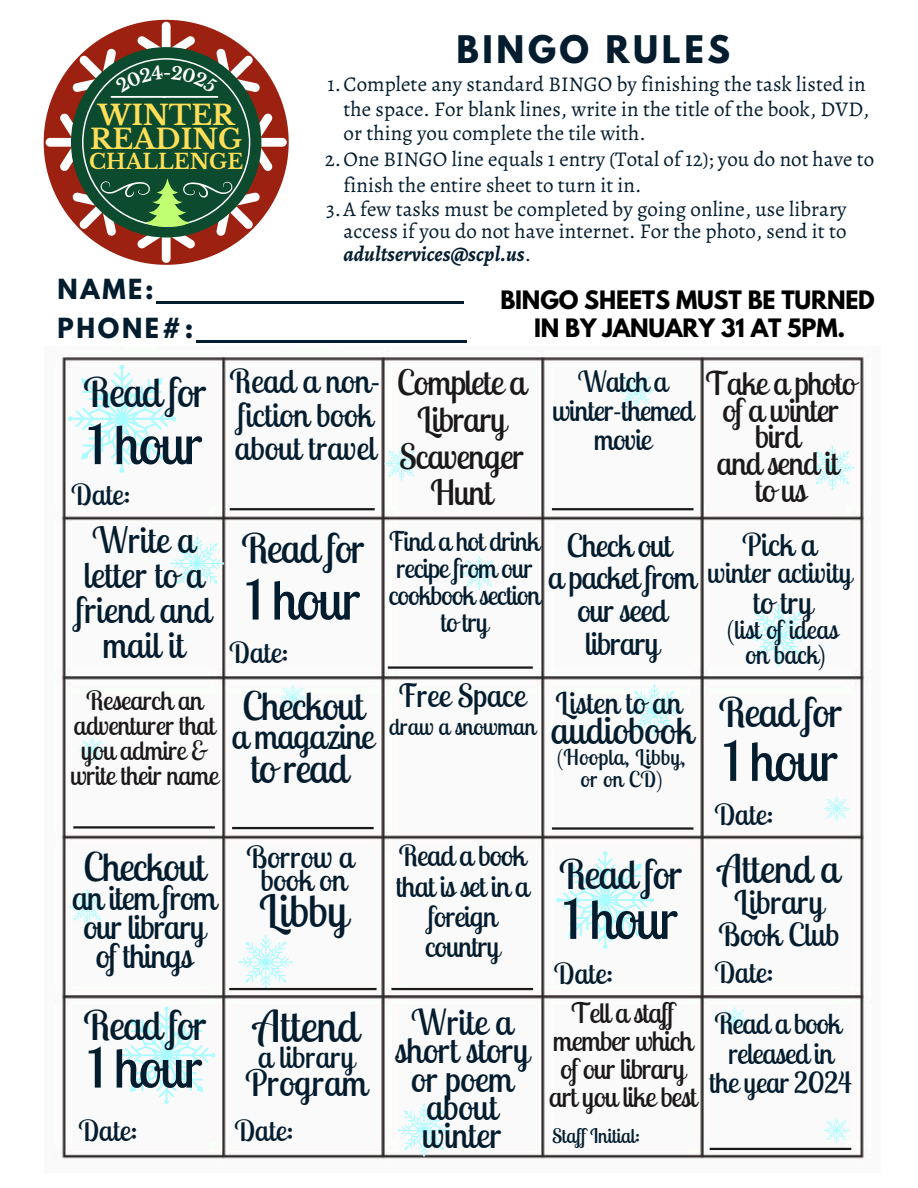
<style>
.page{position:relative;width:918px;height:1188px;background:#fff}
.page>*{position:absolute;margin:0;border:0;box-sizing:border-box;transform-origin:0 0}
.t1{font:55.2px "Lobster Two";letter-spacing:-.025em;color:#031c2e}
.t2{font:45px "Lobster Two";color:#031c2e}
.t3{font:43.65px "Lobster Two";color:#031c2e}
.t4{font:40.65px "Lobster Two";letter-spacing:-.025em;color:#031c2e}
.t5{font:39.45px "Lobster Two";letter-spacing:-.025em;color:#031c2e}
.t6{font:39.3px "Lobster Two";letter-spacing:-.025em;color:#031c2e}
.t7{font:39.15px "Lobster Two";color:#031c2e}
.t8{font:37.8px "Lobster Two";color:#031c2e}
.t9{font:36.3px "Lobster Two";color:#031c2e}
.t10{font:36px/34.8px "Lobster Two";color:#031c2e;text-align:center}
.t11{font:35.4px/28.2px "Lobster Two";color:#031c2e;text-align:center}
.t12{font:34.95px/36.8px "Lobster Two";letter-spacing:-.025em;color:#1b1819;text-align:center}
.t13{font:34.95px "Lobster Two";letter-spacing:-.025em;color:#031c2e}
.t14{font:700 33.75px "League Spartan";letter-spacing:.105em;color:#031c2e}
.t15{font:33.6px/29px "Lobster Two";letter-spacing:-.025em;color:#031c2e;text-align:center}
.t16{font:33.15px/33.8px "Lobster Two";color:#031c2e}
.t17{font:32.7px/26.7px "Lobster Two";letter-spacing:-.025em;color:#1b1819;text-align:center}
.t18{font:31.95px/32.7px "Lobster Two";letter-spacing:-.025em;color:#031c2e;text-align:center}
.t19{font:31.95px "Lobster Two";color:#031c2e}
.t20{font:31.8px "Lobster Two";color:#031c2e}
.t21{font:31.5px "Lobster Two";color:#031c2e}
.t22{font:30.45px/23.4px "Lobster Two";color:#031c2e;text-align:center}
.t23{font:29.1px/30.3px "Lobster Two";letter-spacing:-.025em;color:#031c2e;text-align:center}
.t24{font:28.95px/29.2px "Lobster Two";letter-spacing:-.025em;color:#031c2e;text-align:center}
.t25{font:28.5px "Lobster Two";color:#031c2e}
.t26{font:28.2px/28.2px "Lobster Two";letter-spacing:-.025em;color:#1b1819;text-align:center}
.t27{font:700 27.3px/24.8px "Libre Baskerville";color:#ffde59}
.t28{font:27px/27px "Lobster Two";letter-spacing:-.025em;color:#031c2e;text-align:center}
.t29{font:26.55px/25px "Lobster Two";letter-spacing:-.015em;color:#1b1819;text-align:center}
.t30{font:25.95px/24.8px "Lobster Two";color:#031c2e;text-align:center}
.t31{font:700 24.6px/39.5px "League Spartan";letter-spacing:.105em;color:#031c2e}
.t32{font:23.25px "Lobster Two";color:#031c2e}
.t33{font:700 22.5px/28.2px "League Spartan";letter-spacing:-.01em;color:#000;text-align:center}
.t34{font:21.75px/21.8px "Lobster Two";letter-spacing:.025em;color:#031c2e;text-align:center}
.t35{font:21px/22.5px "Alegreya";letter-spacing:.005em;color:#031c2e;text-align:justify}
.t36{font:700 20.7px "Libre Baskerville";color:#ffde59}
.t37{font:20.1px "Lobster Two";color:#031c2e}
.t38{font:700 17.55px "Libre Baskerville";color:#fff}
.s1{font-weight:700;font-style:italic}
</style>
<div class="page">
<hr style="left:156px;top:301px;width:308px;height:2px;background:#031c2e">
<hr style="left:196px;top:340px;width:271px;height:3px;background:#031c2e">
<svg style="left:44px;top:20px;width:244px;height:245px"></svg>
<div style="left:162px;top:22px;width:9px;height:93px;background:#fff;border-radius:4px"></div>
<div style="left:162px;top:170px;width:9px;height:93px;background:#fff;border-radius:4px"></div>
<div style="left:194px;top:138px;width:93px;height:9px;background:#fff;border-radius:4px"></div>
<div style="left:46px;top:138px;width:92px;height:9px;background:#fff;border-radius:4px"></div>
<img style="left:60px;top:356px;width:805px;height:803px">
<svg style="left:68px;top:365px;width:108px;height:108px"></svg>
<svg style="left:618px;top:373px;width:36px;height:35px"></svg>
<svg style="left:280px;top:685px;width:26px;height:25px"></svg>
<svg style="left:747px;top:604px;width:63px;height:62px"></svg>
<svg style="left:69px;top:889px;width:36px;height:36px"></svg>
<svg style="left:556px;top:851px;width:98px;height:98px"></svg>
<svg style="left:398px;top:1104px;width:52px;height:53px"></svg>
<svg style="left:722px;top:1007px;width:25px;height:25px"></svg>
<svg style="left:824px;top:1117px;width:25px;height:26px"></svg>
<svg style="left:239px;top:935px;width:54px;height:53px"></svg>
<svg style="left:170px;top:537px;width:54px;height:53px"></svg>
<svg style="left:384px;top:447px;width:34px;height:33px"></svg>
<svg style="left:118px;top:1007px;width:97px;height:97px"></svg>
<svg style="left:628px;top:685px;width:52px;height:52px"></svg>
<svg style="left:79px;top:737px;width:26px;height:26px"></svg>
<svg style="left:824px;top:796px;width:25px;height:26px"></svg>
<svg style="left:810px;top:446px;width:44px;height:44px"></svg>
<svg style="left:462px;top:556px;width:34px;height:34px"></svg>
<hr style="left:388px;top:666px;width:145px;height:3px;background:#1b1819">
<hr style="left:552px;top:508px;width:142px;height:2px;background:#1b1819">
<hr style="left:232px;top:827px;width:142px;height:2px;background:#1b1819">
<hr style="left:552px;top:827px;width:142px;height:3px;background:#1b1819">
<hr style="left:391px;top:988px;width:142px;height:2px;background:#1b1819">
<hr style="left:229px;top:988px;width:148px;height:2px;background:#1b1819">
<hr style="left:710px;top:1148px;width:141px;height:2px;background:#1b1819">
<hr style="left:73px;top:826px;width:142px;height:3px;background:#1b1819">
<hr style="left:230px;top:508px;width:145px;height:2px;background:#1b1819">
<svg style="left:60px;top:36px;width:213px;height:212px"></svg>
<p class="t38" style="left:163px;top:62px;width:10px">-</p>
<h3 class="t27" style="left:90px;top:103px;width:153px">WINTER<br>READING</h3>
<p class="t36" style="left:89px;top:149px;width:156px">CHALLENGE</p>
<p class="t31" style="left:58px;top:269px;width:137px">NAME:<br>PHONE#:</p>
<h3 class="t14" style="left:457px;top:23px;width:275px">BINGO RULES</h3>
<p class="t35" style="left:328px;top:73px;width:539px">1.Complete any standard BINGO by finishing the task listed in</p>
<p class="t35" style="left:344px;top:97px;width:527px">the space. For blank lines, write in the title of the book, DVD,</p>
<p class="t35" style="left:344px;top:122px;width:304px">or thing you complete the tile with.</p>
<p class="t35" style="left:325px;top:148px;width:551px">2.One BINGO line equals 1 entry (Total of 12); you do not have to</p>
<p class="t35" style="left:344px;top:174px;width:300px">finish the entire sheet to turn it in.</p>
<p class="t35" style="left:344px;top:198px;width:505px;text-indent:-17px">3.A few tasks must be completed by going online, use library access if you do not have internet. For the photo, send it to <span class="s1">adultservices@scpl.us</span>.</p>
<p class="t33" style="left:500px;top:286px;width:376px">BINGO SHEETS MUST BE TURNED<br>IN BY JANUARY 31 AT 5PM.</p>
<h3 class="t4" style="left:84px;top:367px;width:125px">Read for</h3>
<h1 class="t1" style="left:88px;top:409px;width:116px">1 hour</h1>
<h3 class="t23" style="left:71px;top:479px;width:61px">Date:</h3>
<h3 class="t10" style="left:76px;top:522px;width:137px">Write a letter to a friend and mail it</h3>
<h3 class="t16" style="left:229px;top:364px;width:153px">Read a non&shy;fiction book about travel</h3>
<h3 class="t4" style="left:241px;top:522px;width:125px">Read for</h3>
<h1 class="t1" style="left:246px;top:564px;width:116px">1 hour</h1>
<h3 class="t23" style="left:229px;top:637px;width:61px">Date:</h3>
<p class="t29" style="left:70px;top:688px;width:150px">Research an adventurer that you admire &amp; write their name</p>
<h3 class="t6" style="left:242px;top:680px;width:123px">Checkout</h3>
<h3 class="t13" style="left:232px;top:714px;width:144px">a magazine</h3>
<h3 class="t4" style="left:250px;top:742px;width:99px">to read</h3>
<h3 class="t5" style="left:83px;top:841px;width:123px">Checkout</h3>
<h3 class="t15" style="left:72px;top:883px;width:146px">an item from our library of things</h3>
<h3 class="t22" style="left:247px;top:845px;width:108px">Borrow a book on</h3>
<h2 class="t2" style="left:259px;top:882px;width:90px">Libby</h2>
<h3 class="t12" style="left:397px;top:364px;width:131px">Complete a<br>Library<br>Scavenger<br>Hunt</h3>
<h3 class="t24" style="left:552px;top:366px;width:143px">Watch a winter-themed movie</h3>
<h3 class="t17" style="left:706px;top:369px;width:151px">Take a photo of a winter bird<br>and send it to us</h3>
<p class="t28" style="left:388px;top:528px;width:153px">Find a hot drink recipe from our cookbook section to try</p>
<h3 class="t18" style="left:548px;top:528px;width:150px">Check out<br>a packet from our seed library</h3>
<h3 class="t19" style="left:399px;top:675px;width:128px">Free Space</h3>
<p class="t32" style="left:389px;top:712px;width:149px">draw a snowman</p>
<h3 class="t22" style="left:556px;top:691px;width:127px">Listen to an</h3>
<h3 class="t8" style="left:550px;top:706px;width:144px">audiobook</h3>
<p class="t34" style="left:557px;top:746px;width:130px">(Hoopla, Libby, or on CD)</p>
<h3 class="t23" style="left:396px;top:840px;width:135px">Read a book that is set in a foreign country</h3>
<h3 class="t4" style="left:559px;top:848px;width:125px">Read for</h3>
<h1 class="t1" style="left:564px;top:884px;width:116px">1 hour</h1>
<h3 class="t23" style="left:554px;top:958px;width:61px">Date:</h3>
<h3 class="t21" style="left:742px;top:524px;width:75px">Pick a</h3>
<h3 class="t25" style="left:707px;top:554px;width:146px">winter activity</h3>
<h3 class="t21" style="left:753px;top:583px;width:61px">to try</h3>
<p class="t30" style="left:727px;top:617px;width:112px">(list of ideas on back)</p>
<h3 class="t4" style="left:719px;top:687px;width:125px">Read for</h3>
<h1 class="t1" style="left:723px;top:726px;width:116px">1 hour</h1>
<h3 class="t23" style="left:714px;top:799px;width:61px">Date:</h3>
<h3 class="t7" style="left:718px;top:844px;width:123px">Attend a</h3>
<h3 class="t16" style="left:734px;top:885px;width:91px">Library</h3>
<h3 class="t20" style="left:719px;top:914px;width:122px">Book Club</h3>
<h3 class="t23" style="left:714px;top:956px;width:61px">Date:</h3>
<h3 class="t26" style="left:549px;top:998px;width:149px">Tell a staff member which of our library art you like best</h3>
<h3 class="t23" style="left:709px;top:1009px;width:144px;line-height:29.4px">Read a book released in<br>the year 2024</h3>
<h3 class="t11" style="left:394px;top:1008px;width:136px">Write a short story or poem about winter</h3>
<h3 class="t3" style="left:254px;top:998px;width:106px">Attend</h3>
<h3 class="t22" style="left:258px;top:1045px;width:98px">a library</h3>
<h3 class="t4" style="left:84px;top:999px;width:125px">Read for</h3>
<h1 class="t1" style="left:88px;top:1032px;width:116px">1 hour</h1>
<h3 class="t9" style="left:245px;top:1060px;width:123px">Program</h3>
<h3 class="t23" style="left:78px;top:1115px;width:61px">Date:</h3>
<p class="t37" style="left:552px;top:1122px;width:90px">Staff Initial:</p>
<h3 class="t23" style="left:234px;top:1115px;width:61px">Date:</h3>
</div>
